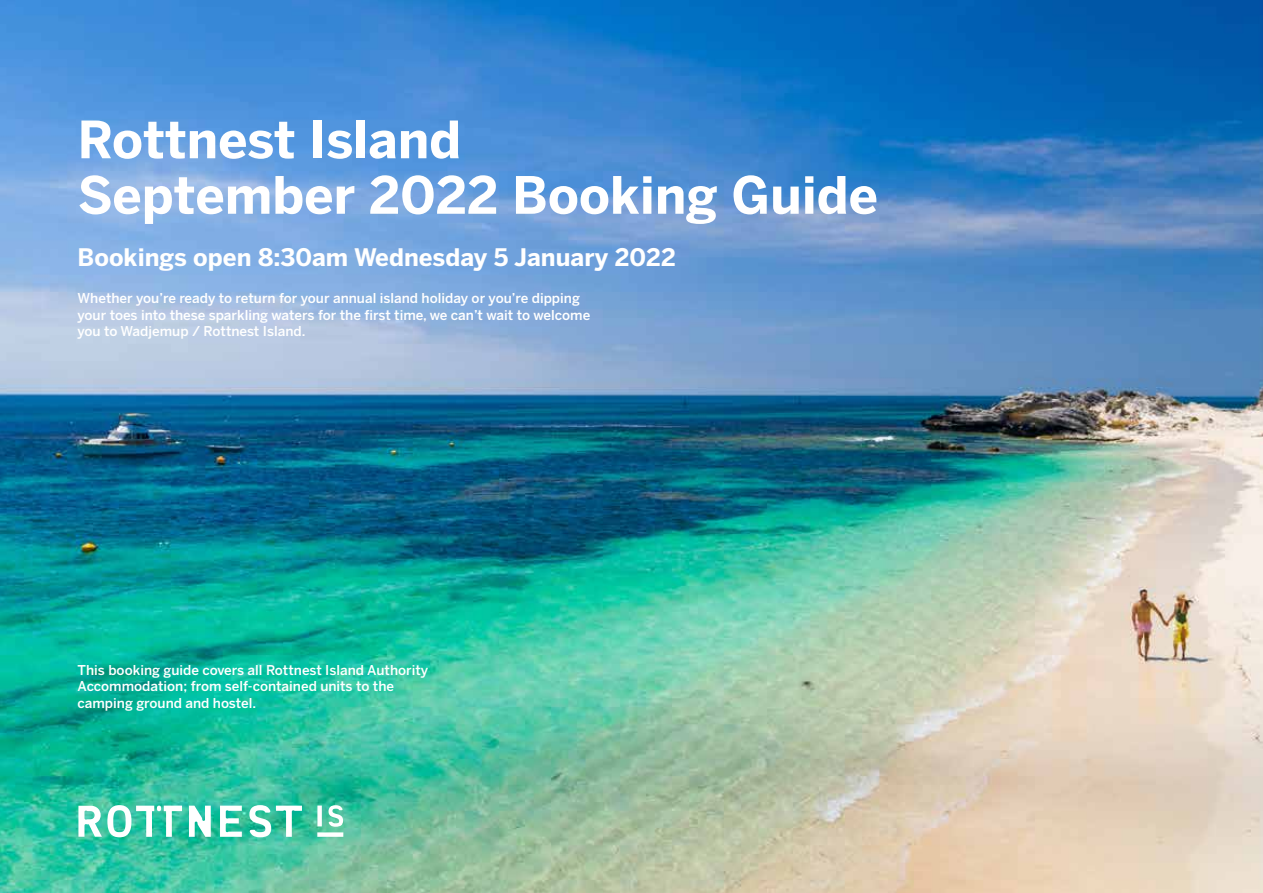
<style>
.page{position:relative;width:1263px;height:893px;background:#fff}
.page>*{position:absolute;margin:0;border:0;box-sizing:border-box;transform-origin:0 0}
.t1{font:700 51px/55.5px "Benton Sans";color:#fff}
.t2{font:700 24px "Benton Sans";color:#fff}
.t3{font:500 13.5px/16.5px "Benton Sans";color:#fff}
</style>
<div class="page">
<img style="left:0;top:0;width:1263px;height:893px">
<svg style="left:189px;top:806px;width:22px;height:31px"></svg>
<svg style="left:220px;top:806px;width:22px;height:31px"></svg>
<svg style="left:249px;top:805px;width:53px;height:32px"></svg>
<svg style="left:317px;top:805px;width:26px;height:32px"></svg>
<svg style="left:78px;top:805px;width:104px;height:32px"></svg>
<h1 class="t1" style="left:78px;top:111px;width:802px">Rottnest Island<br>September 2022 Booking Guide</h1>
<h2 class="t2" style="left:78px;top:243px;width:600px">Bookings open 8:30am Wednesday 5 January 2022</h2>
<p class="t3" style="left:78px;top:290px;width:514px">Whether you’re ready to return for your annual island holiday or you’re dipping your toes into these sparkling waters for the first time, we can’t wait to welcome you to Wadjemup / Rottnest Island.</p>
<p class="t3" style="left:78px;top:661px;width:352px">This booking guide covers all Rottnest Island Authority<br>Accommodation; from self-contained units to the camping ground and hostel.</p>
</div>
